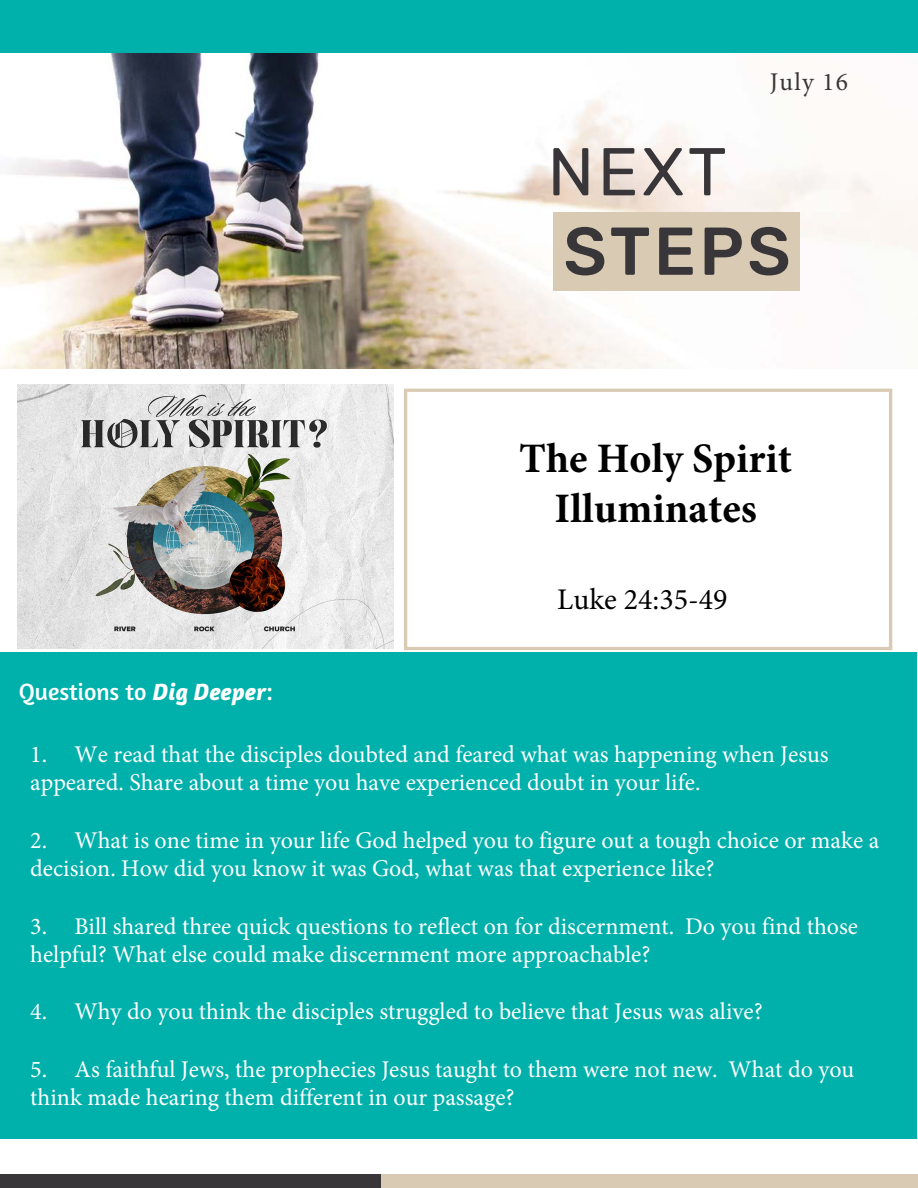
<style>
.page{position:relative;width:918px;height:1188px;background:#fff}
.page>*{position:absolute;margin:0;border:0;box-sizing:border-box;transform-origin:0 0}
.t1{font:500 67.5px "Rubik";letter-spacing:.05em;color:#383638}
.t2{font:67.5px "Rubik";color:#383638}
.t3{font:700 42px/49.8px "Minion Pro";color:#000;text-align:center}
.t4{font:30px "Minion Pro";color:#000}
.t5{font:25.5px "Minion Pro";letter-spacing:.05em;color:#383638}
.t6{font:24px/28.5px "Minion Pro";color:#fff}
.t7{font:24px "Amaranth";color:#fff}
.s1{font-weight:700;font-style:italic}
</style>
<div class="page">
<div style="left:0;top:0;width:918px;height:54px;background:#00b0aa"></div>
<img style="left:1px;top:53px;width:917px;height:315px">
<svg style="left:404px;top:389px;width:488px;height:261px"></svg>
<div style="left:553px;top:212px;width:247px;height:79px;background:#d9cbb3"></div>
<div style="left:0;top:652px;width:917px;height:487px;background:#00b0ab"></div>
<div style="left:380px;top:1174px;width:538px;height:14px;background:#d9cbb3"></div>
<div style="left:0;top:1174px;width:380px;height:14px;background:#383638"></div>
<img style="left:17px;top:385px;width:376px;height:264px">
<h1 class="t2" style="left:547px;top:134px;width:181px">NEXT</h1>
<p class="t5" style="left:770px;top:64px;width:80px">July 16</p>
<h1 class="t1" style="left:563px;top:213px;width:229px">STEPS</h1>
<h2 class="t3" style="left:519px;top:433px;width:274px">The Holy Spirit<br>Illuminates</h2>
<p class="t4" style="left:557px;top:579px;width:172px">Luke 24:35-49</p>
<p class="t7" style="left:19px;top:678px;width:256px">Questions to <span class="s1">Dig Deeper</span>:</p>
<p class="t6" style="left:30px;top:739px;width:800px">1. We read that the disciples doubted and feared what was happening when Jesus appeared. Share about a time you have experienced doubt in your life.</p>
<p class="t6" style="left:30px;top:825px;width:850px">2. What is one time in your life God helped you to figure out a tough choice or make a decision. How did you know it was God, what was that experience like?</p>
<p class="t6" style="left:30px;top:911px;width:829px">3. Bill shared three quick questions to reflect on for discernment. Do you find those helpful? What else could make discernment more approachable?</p>
<p class="t6" style="left:30px;top:997px;width:734px">4. Why do you think the disciples struggled to believe that Jesus was alive?</p>
<p class="t6" style="left:30px;top:1054px;width:826px">5. As faithful Jews, the prophecies Jesus taught to them were not new. What do you think made hearing them different in our passage?</p>
</div>
